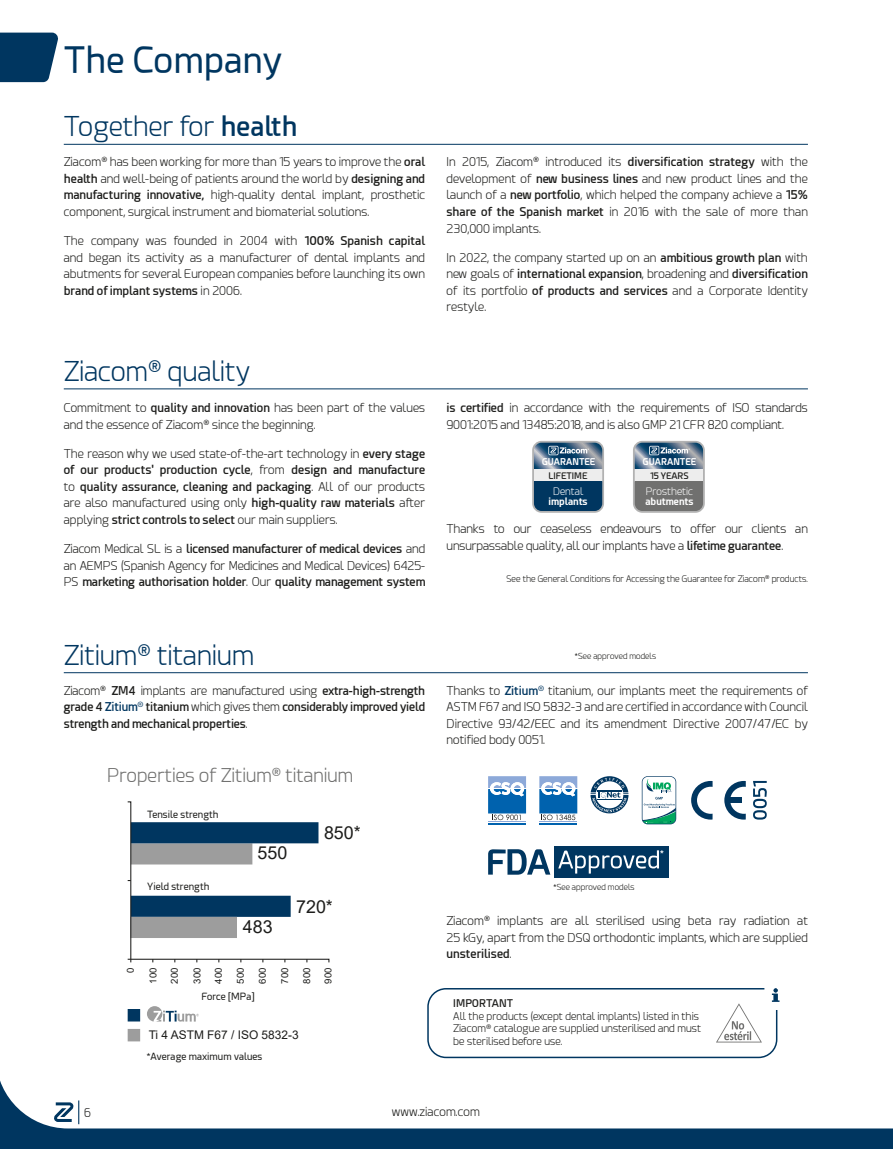
<style>
.page{position:relative;width:893px;height:1149px;background:#fff}
.page>*{position:absolute;margin:0;border:0;box-sizing:border-box;transform-origin:0 0}
.t1{font:36px "Esphimere";color:#003660}
.t2{font:300 27px "Esphimere";color:#003660}
.t3{font:300 18.75px "Esphimere";color:#70706f}
.t4{font:17.85px "Arial";color:#1d1d1b}
.t5{font:300 12px/16.5px "Esphimere";color:#1d1d1b;text-align:justify}
.t6{font:600 12px/16.5px "Esphimere";letter-spacing:-.01em;color:#1d1d1b;text-align:justify}
.t7{font:12px "Arial";color:#1d1d1b}
.t8{font:300 10.5px/12.6px "Esphimere";color:#1d1d1b}
.t9{font:600 10.5px "Esphimere";color:#1d1d1b}
.t10{font:300 10.2px "Esphimere";color:#fff}
.t11{font:9.9px "Esphimere";color:#1d1d1b}
.t12{font:700 9.9px "Esphimere";color:#fff}
.t13{font:9.6px "Arial";color:#1d1d1b}
.t14{font:600 9.45px "Esphimere";color:#fff}
.t15{font:700 9.3px "Esphimere";color:#fff}
.t16{font:300 9px "Esphimere";color:#1d1d1b}
.t17{font:600 8.85px "Esphimere";color:#1d1d1b}
.t18{font:300 8.25px "Esphimere";color:#1d1d1b}
.s1{font-weight:600}
.s2{font-weight:300}
.s3{color:#003660}
.s4{font-weight:600;color:#003660}
</style>
<div class="page">
<svg style="left:0;top:1080px;width:893px;height:68px"></svg>
<svg style="left:54px;top:1100px;width:25px;height:23px"></svg>
<svg style="left:0;top:33px;width:58px;height:49px;background:#14456c"></svg>
<div style="left:128px;top:1028px;width:12px;height:13px;background:#9d9d9d"></div>
<div style="left:128px;top:1008px;width:12px;height:13px;background:#003660"></div>
<svg style="left:147px;top:1006px;width:52px;height:16px"></svg>
<svg style="left:127px;top:801px;width:203px;height:162px"></svg>
<hr style="left:64px;top:144px;width:744px;height:1px;background:#003660">
<hr style="left:64px;top:672px;width:744px;height:1px;background:#003660">
<svg style="left:427px;top:988px;width:352px;height:70px"></svg>
<svg style="left:532px;top:441px;width:72px;height:71px"></svg>
<div style="left:534px;top:469px;width:68px;height:13px;background:#ededed"></div>
<div style="left:534px;top:482px;width:68px;height:29px;background:#003660"></div>
<svg style="left:534px;top:442px;width:68px;height:27px;background:#53738e"></svg>
<svg style="left:633px;top:441px;width:72px;height:71px"></svg>
<div style="left:635px;top:469px;width:68px;height:13px;background:#ededed"></div>
<div style="left:635px;top:482px;width:68px;height:29px;background:#70706f"></div>
<svg style="left:635px;top:442px;width:68px;height:27px;background:#53738e"></svg>
<hr style="left:64px;top:388px;width:744px;height:1px;background:#003660">
<svg style="left:691px;top:781px;width:22px;height:38px"></svg>
<svg style="left:724px;top:780px;width:22px;height:39px"></svg>
<div style="left:728px;top:797px;width:14px;height:5px;background:#003660"></div>
<svg style="left:590px;top:776px;width:38px;height:37px"></svg>
<svg style="left:488px;top:776px;width:38px;height:43px"></svg>
<hr style="left:488px;top:822px;width:38px;height:2px;background:#0062ae">
<hr style="left:488px;top:821px;width:38px;height:1px;background:#8da9d9">
<svg style="left:539px;top:776px;width:38px;height:43px"></svg>
<hr style="left:539px;top:822px;width:38px;height:2px;background:#0062ae">
<hr style="left:539px;top:821px;width:38px;height:1px;background:#8da9d9">
<svg style="left:642px;top:776px;width:34px;height:48px"></svg>
<svg style="left:753px;top:780px;width:14px;height:39px"></svg>
<svg style="left:488px;top:849px;width:62px;height:25px"></svg>
<div style="left:554px;top:846px;width:114px;height:31px;background:#003660"></div>
<svg style="left:558px;top:850px;width:101px;height:23px"></svg>
<h1 class="t1" style="left:64px;top:40px;width:220px">The Company</h1>
<h2 class="t2" style="left:64px;top:111px;width:235px">Together for <span class="s1">health</span></h2>
<p class="t5" style="left:64px;top:154px;width:363px">Ziacom<sup>®</sup> has been working for more than 15 years to improve the <span class="s1">oral health</span> and well-being of patients around the world by <span class="s1">designing and manufacturing innovative,</span> high-quality dental implant, prosthetic component, surgical instrument and biomaterial solutions.</p>
<p class="t5" style="left:64px;top:233px;width:363px">The company was founded in 2004 with <span class="s1">100% Spanish capital </span>and began its activity as a manufacturer of dental implants and abutments for several European companies before launching its own <span class="s1">brand of implant systems</span> in 2006.</p>
<h2 class="t2" style="left:64px;top:355px;width:188px">Ziacom<sup>®</sup> quality</h2>
<p class="t5" style="left:64px;top:399px;width:363px">Commitment to <span class="s1">quality and innovation</span> has been part of the values and the essence of Ziacom<sup>®</sup> since the beginning.</p>
<p class="t6" style="left:64px;top:445px;width:363px"><span class="s2">The reason why we used state-of-the-art technology in</span> every stage of our products' production cycle<span class="s2">, from</span> design and manufacture <span class="s2">to</span> quality assurance, cleaning and packaging<span class="s2">. All of our products are also manufactured using only</span> high-quality raw materials <span class="s2">after applying</span> strict controls to select <span class="s2">our main suppliers.</span></p>
<p class="t6" style="left:64px;top:540px;width:363px"><span class="s2">Ziacom Medical SL is a</span> licensed manufacturer of medical devices <span class="s2">and an AEMPS (Spanish Agency for Medicines and Medical Devices) 6425- PS</span> marketing authorisation holder<span class="s2">. Our</span> quality management system</p>
<p class="t5" style="left:446px;top:154px;width:363px">In 2015, Ziacom<sup>®</sup> introduced its <span class="s1">diversification strategy</span> with the development of <span class="s1">new business lines</span> and new product lines and the launch of a <span class="s1">new portfolio</span>, which helped the company achieve a <span class="s1">15% share of the Spanish market</span> in 2016 with the sale of more than 230,000 implants.</p>
<p class="t5" style="left:446px;top:249px;width:363px">In 2022, the company started up on an <span class="s1">ambitious growth plan</span> with new goals of <span class="s1">international expansion</span>, broadening and <span class="s1">diversification </span>of its portfolio <span class="s1">of products and services</span> and a Corporate Identity restyle.</p>
<p class="t5" style="left:446px;top:399px;width:363px"><span class="s1">is certified</span> in accordance with the requirements of ISO standards<br>9001:2015 and 13485:2018, and is also GMP 21 CFR 820 compliant.</p>
<p class="t15" style="left:542px;top:456px;width:55px">GUARANTEE</p>
<p class="t17" style="left:549px;top:470px;width:40px">LIFETIME</p>
<p class="t10" style="left:553px;top:485px;width:32px">Dental</p>
<p class="t12" style="left:548px;top:495px;width:41px">implants</p>
<p class="t15" style="left:643px;top:456px;width:55px">GUARANTEE</p>
<p class="t10" style="left:646px;top:485px;width:49px">Prosthetic</p>
<p class="t12" style="left:646px;top:495px;width:49px">abutments</p>
<p class="t17" style="left:650px;top:470px;width:40px">15 YEARS</p>
<p class="t5" style="left:446px;top:521px;width:363px">Thanks to our ceaseless endeavours to offer our clients an unsurpassable quality, all our implants have a <span class="s1">lifetime guarantee</span>.</p>
<p class="t16" style="left:506px;top:574px;width:303px">See the General Conditions for Accessing the Guarantee for Ziacom<sup>®</sup> products.</p>
<h2 class="t2" style="left:64px;top:639px;width:192px">Zitium<sup>®</sup> titanium</h2>
<p class="t18" style="left:575px;top:651px;width:83px">*See approved models</p>
<p class="t6" style="left:64px;top:682px;width:363px"><span class="s2">Ziacom</span><sup>®</sup> ZM4 <span class="s2">implants are manufactured using</span> extra-high-strength grade 4 <span class="s3">Zitium</span><sup>®</sup> titanium <span class="s2">which gives them</span> considerably improved yield strength and mechanical properties<span class="s2">.</span></p>
<p class="t5" style="left:446px;top:682px;width:363px">Thanks to <span class="s4">Zitium</span><sup>®</sup> titanium, our implants meet the requirements of ASTM F67 and ISO 5832-3 and are certified in accordance with Council Directive 93/42/EEC and its amendment Directive 2007/47/EC by notified body 0051.</p>
<h3 class="t3" style="left:107px;top:764px;width:248px">Properties of Zitium<sup>®</sup> titanium</h3>
<p class="t11" style="left:147px;top:808px;width:73px">Tensile strength</p>
<p class="t11" style="left:147px;top:880px;width:64px">Yield strength</p>
<h3 class="t4" style="left:258px;top:840px;width:31px">550</h3>
<h3 class="t4" style="left:324px;top:820px;width:38px">850*</h3>
<h3 class="t4" style="left:243px;top:914px;width:31px">483</h3>
<h3 class="t4" style="left:296px;top:893px;width:38px">720*</h3>
<p class="t13" style="left:124px;top:972px;width:7px;rotate:-90deg">0</p>
<p class="t13" style="left:168px;top:983px;width:17px;rotate:-90deg">200</p>
<p class="t13" style="left:190px;top:983px;width:17px;rotate:-90deg">300</p>
<p class="t13" style="left:212px;top:983px;width:17px;rotate:-90deg">400</p>
<p class="t13" style="left:234px;top:983px;width:17px;rotate:-90deg">500</p>
<p class="t13" style="left:256px;top:983px;width:17px;rotate:-90deg">600</p>
<p class="t13" style="left:278px;top:983px;width:17px;rotate:-90deg">700</p>
<p class="t13" style="left:300px;top:983px;width:17px;rotate:-90deg">800</p>
<p class="t13" style="left:322px;top:983px;width:17px;rotate:-90deg">900</p>
<p class="t13" style="left:146px;top:983px;width:17px;rotate:-90deg">100</p>
<p class="t11" style="left:201px;top:990px;width:55px">Force [MPa]</p>
<p class="t7" style="left:149px;top:1025px;width:152px">Ti 4 ASTM F67 / ISO 5832-3</p>
<p class="t11" style="left:147px;top:1050px;width:117px">*Average maximum values</p>
<p class="t14" style="left:660px;top:847px;width:5px">*</p>
<p class="t18" style="left:555px;top:881px;width:114px">*Consultar modelos aprobados</p>
<p class="t18" style="left:553px;top:881px;width:83px">*See approved models</p>
<p class="t5" style="left:446px;top:912px;width:363px">Ziacom<sup>®</sup> implants are all sterilised using beta ray radiation at 25 kGy, apart from the DSQ orthodontic implants, which are supplied <span class="s1">unsterilised</span>.</p>
<p class="t9" style="left:453px;top:996px;width:61px">IMPORTANT</p>
<p class="t8" style="left:453px;top:1009px;width:249px">All the products (except dental implants) listed in this<br>Ziacom<sup>®</sup> catalogue are supplied unsterilised and must be sterilised before use.</p>
<p class="t5" style="left:84px;top:1103px;width:8px">6</p>
<p class="t5" style="left:392px;top:1103px;width:90px">www.ziacom.com</p>
</div>
